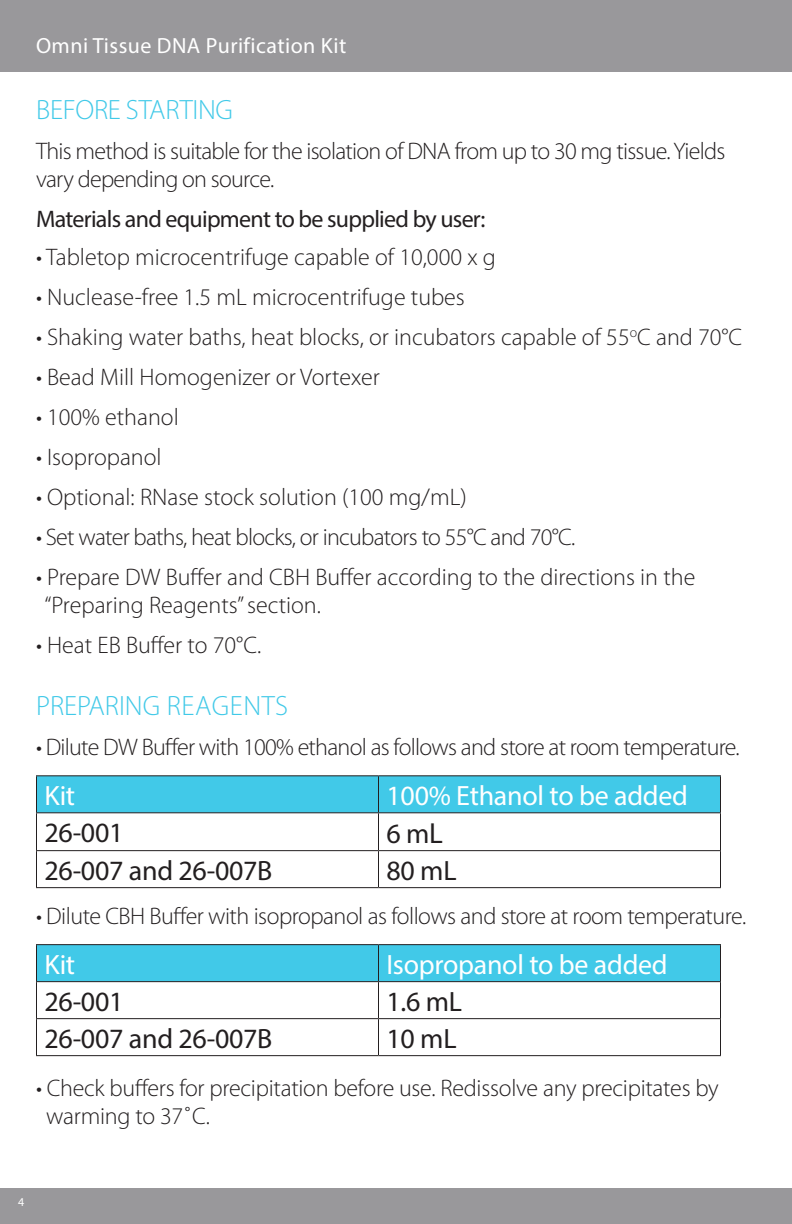
<style>
.page{position:relative;width:792px;height:1224px;background:#fff}
.page>*{position:absolute;margin:0;border:0;box-sizing:border-box;transform-origin:0 0}
.t1{font:28px "Myriad Pro";letter-spacing:-.01em;color:#231f20}
.t2{font:28px "Myriad Pro";letter-spacing:-.01em;color:#fff}
.t3{font:300 28px "Myriad Pro";color:#41c9e8}
.t4{font:300 24px "Myriad Pro";letter-spacing:-.01em;color:#231f20}
.t5{font:300 24px/28px "Myriad Pro";letter-spacing:-.03em;color:#231f20}
.t6{font:24px "Myriad Pro";letter-spacing:-.03em;color:#231f20}
.t7{font:22px "Myriad Pro";letter-spacing:.02em;color:#fff}
.t8{font:12px "Myriad Pro";color:#fff}
.s1{font-size:29.2px}
</style>
<div class="page">
<div style="left:0;top:0;width:792px;height:72px;background:#99989b"></div>
<div style="left:0;top:1188px;width:792px;height:36px;background:#99989b"></div>
<div style="left:37px;top:776px;width:683px;height:36px;background:#41c9e8"></div>
<hr style="left:36px;top:775px;width:342px;height:1px;background:#231f20">
<hr style="left:36px;top:776px;width:1px;height:36px;background:#231f20">
<hr style="left:378px;top:775px;width:343px;height:1px;background:#231f20">
<hr style="left:378px;top:776px;width:1px;height:36px;background:#231f20">
<hr style="left:720px;top:776px;width:1px;height:36px;background:#231f20">
<hr style="left:36px;top:812px;width:342px;height:1px;background:#231f20">
<hr style="left:378px;top:812px;width:343px;height:1px;background:#231f20">
<hr style="left:36px;top:813px;width:1px;height:37px;background:#231f20">
<hr style="left:378px;top:813px;width:1px;height:37px;background:#231f20">
<hr style="left:720px;top:813px;width:1px;height:37px;background:#231f20">
<hr style="left:36px;top:850px;width:342px;height:1px;background:#231f20">
<hr style="left:36px;top:851px;width:1px;height:36px;background:#231f20">
<hr style="left:378px;top:850px;width:343px;height:1px;background:#231f20">
<hr style="left:378px;top:851px;width:1px;height:36px;background:#231f20">
<hr style="left:720px;top:851px;width:1px;height:36px;background:#231f20">
<hr style="left:36px;top:887px;width:342px;height:1px;background:#231f20">
<hr style="left:378px;top:887px;width:343px;height:1px;background:#231f20">
<div style="left:37px;top:945px;width:683px;height:36px;background:#41c9e8"></div>
<hr style="left:36px;top:982px;width:1px;height:36px;background:#231f20">
<hr style="left:378px;top:982px;width:1px;height:36px;background:#231f20">
<hr style="left:720px;top:982px;width:1px;height:36px;background:#231f20">
<hr style="left:36px;top:1018px;width:342px;height:1px;background:#231f20">
<hr style="left:36px;top:1019px;width:1px;height:36px;background:#231f20">
<hr style="left:378px;top:1018px;width:343px;height:1px;background:#231f20">
<hr style="left:378px;top:1019px;width:1px;height:36px;background:#231f20">
<hr style="left:720px;top:1019px;width:1px;height:36px;background:#231f20">
<hr style="left:36px;top:1055px;width:342px;height:1px;background:#231f20">
<hr style="left:378px;top:1055px;width:343px;height:1px;background:#231f20">
<hr style="left:36px;top:944px;width:342px;height:1px;background:#231f20">
<hr style="left:36px;top:945px;width:1px;height:36px;background:#231f20">
<hr style="left:378px;top:944px;width:343px;height:1px;background:#231f20">
<hr style="left:378px;top:945px;width:1px;height:36px;background:#231f20">
<hr style="left:720px;top:945px;width:1px;height:36px;background:#231f20">
<hr style="left:36px;top:981px;width:342px;height:1px;background:#231f20">
<hr style="left:378px;top:981px;width:343px;height:1px;background:#231f20">
<p class="t7" style="left:36px;top:32px;width:312px">Omni Tissue DNA Purification Kit</p>
<p class="t3" style="left:36px;top:94px;width:198px">BEFORE STARTING</p>
<p class="t5" style="left:36px;top:137px;width:691px">This method is suitable for the isolation of DNA from up to 30 mg tissue. Yields vary depending on source.</p>
<p class="t6" style="left:36px;top:204px;width:451px">Materials and equipment to be supplied by user:</p>
<p class="t4" style="left:36px;top:244px;width:461px">• Tabletop microcentrifuge capable of 10,000 x g</p>
<p class="t4" style="left:36px;top:284px;width:430px">• Nuclease-free 1.5 mL microcentrifuge tubes</p>
<p class="t4" style="left:36px;top:324px;width:708px">• Shaking water baths, heat blocks, or incubators capable of 55<sup>o</sup>C and 70°C</p>
<p class="t4" style="left:36px;top:364px;width:345px">• Bead Mill Homogenizer or Vortexer</p>
<p class="t4" style="left:36px;top:404px;width:144px">• 100% ethanol</p>
<p class="t4" style="left:36px;top:444px;width:127px">• Isopropanol</p>
<p class="t4" style="left:36px;top:484px;width:432px">• Optional: RNase stock solution (100 mg/mL)</p>
<p class="t5" style="left:36px;top:523px;width:541px">• Set water baths, heat blocks, or incubators to 55°C and 70°C.</p>
<p class="t4" style="left:36px;top:564px;width:661px">• Prepare DW Buffer and CBH Buffer according to the directions in the</p>
<p class="t4" style="left:44px;top:592px;width:278px">“Preparing Reagents” section.</p>
<p class="t4" style="left:36px;top:632px;width:227px">• Heat EB Buffer to 70°C.</p>
<p class="t3" style="left:36px;top:691px;width:254px">PREPARING REAGENTS</p>
<p class="t5" style="left:36px;top:734px;width:705px">• Dilute DW Buffer with 100% ethanol as follows and store at room temperature.</p>
<p class="t2" style="left:44px;top:778px;width:32px">Kit</p>
<p class="t2" style="left:386px;top:778px;width:303px">100% Ethanol to be added</p>
<p class="t1" style="left:44px;top:815px;width:81px">26-001</p>
<p class="t1" style="left:386px;top:816px;width:58px">6 m<span class="s1">L</span></p>
<p class="t1" style="left:44px;top:853px;width:229px">26-007 and 26-007B</p>
<p class="t1" style="left:386px;top:853px;width:72px">80 mL</p>
<p class="t4" style="left:36px;top:903px;width:712px">• Dilute CBH Buffer with isopropanol as follows and store at room temperature.</p>
<p class="t2" style="left:44px;top:947px;width:32px">Kit</p>
<p class="t2" style="left:386px;top:947px;width:283px">Isopropanol to be added</p>
<p class="t1" style="left:44px;top:984px;width:81px">26-001</p>
<p class="t1" style="left:386px;top:984px;width:77px">1.6 mL</p>
<p class="t1" style="left:44px;top:1021px;width:229px">26-007 and 26-007B</p>
<p class="t1" style="left:386px;top:1021px;width:72px">10 mL</p>
<p class="t4" style="left:36px;top:1075px;width:684px">• Check buffers for precipitation before use. Redissolve any precipitates by</p>
<p class="t4" style="left:46px;top:1103px;width:165px">warming to 37˚C.</p>
<p class="t8" style="left:18px;top:1195px;width:8px">4</p>
</div>
